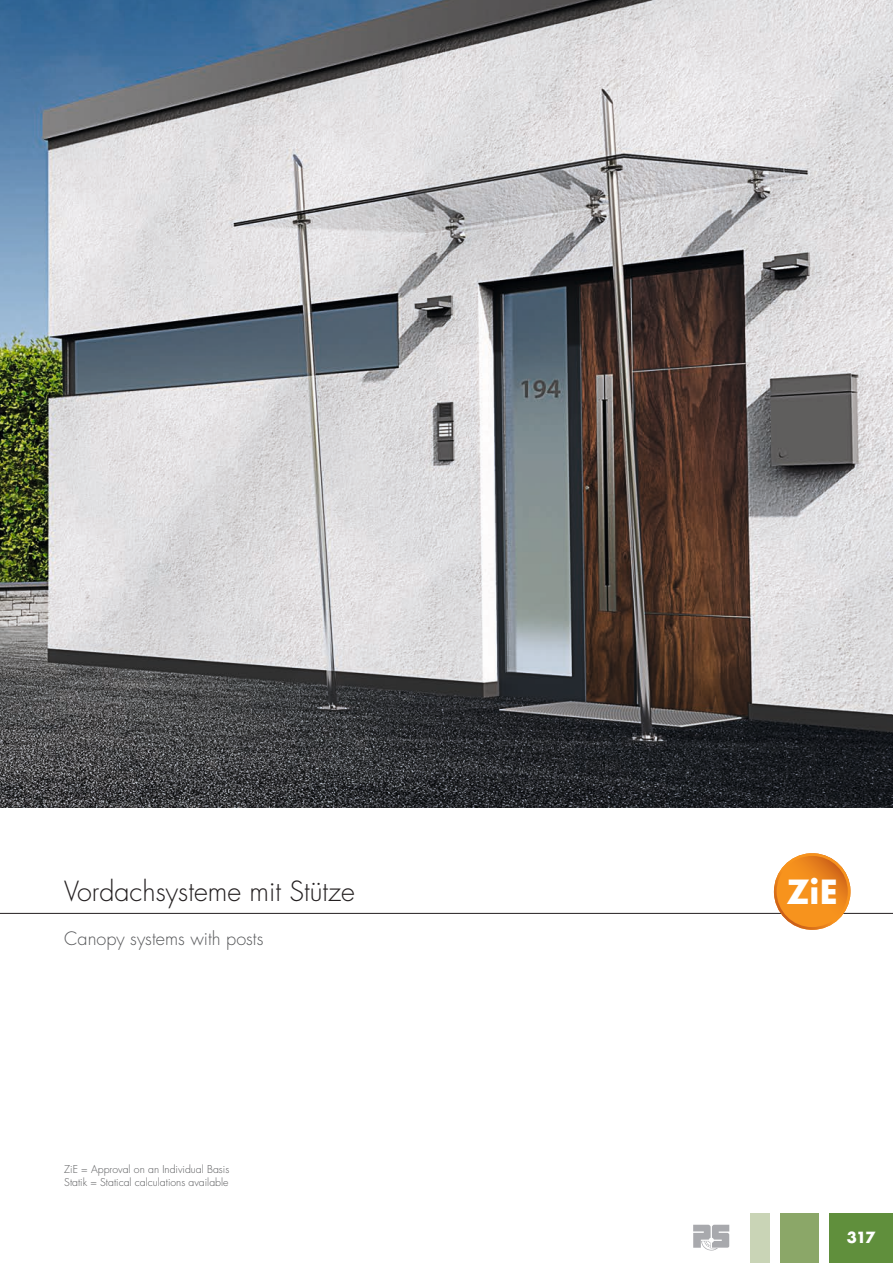
<style>
.page{position:relative;width:893px;height:1263px;background:#fff}
.page>*{position:absolute;margin:0;border:0;box-sizing:border-box;transform-origin:0 0}
.t1{font:700 32.4px "Futura";color:#fff}
.t2{font:300 27px "Futura";color:#231f20}
.t3{font:300 18px "Futura";color:#57585a}
.t4{font:700 15px "Futura";color:#fff}
.t5{font:300 10.5px "Futura";color:#57585a}
</style>
<div class="page">
<div style="left:829px;top:1213px;width:64px;height:50px;background:#608f3c"></div>
<div style="left:780px;top:1213px;width:39px;height:50px;background:#8ba768"></div>
<div style="left:750px;top:1213px;width:20px;height:50px;background:#c9d4b6"></div>
<svg style="left:693px;top:1225px;width:36px;height:25px"></svg>
<img style="left:0;top:0;width:893px;height:808px">
<hr style="left:0;top:913px;width:893px;height:1px;background:#231f20">
<svg style="left:774px;top:853px;width:76px;height:77px"></svg>
<p class="t2" style="left:64px;top:874px;width:292px">Vordachsysteme mit Stütze</p>
<p class="t1" style="left:786px;top:869px;width:53px">ZiE</p>
<p class="t3" style="left:64px;top:927px;width:201px">Canopy systems with posts</p>
<p class="t5" style="left:64px;top:1163px;width:167px">ZiE = Approval on an Individual Basis</p>
<p class="t5" style="left:64px;top:1175px;width:166px">Statik = Statical calculations available</p>
<h3 class="t4" style="left:847px;top:1227px;width:30px">317</h3>
</div>
